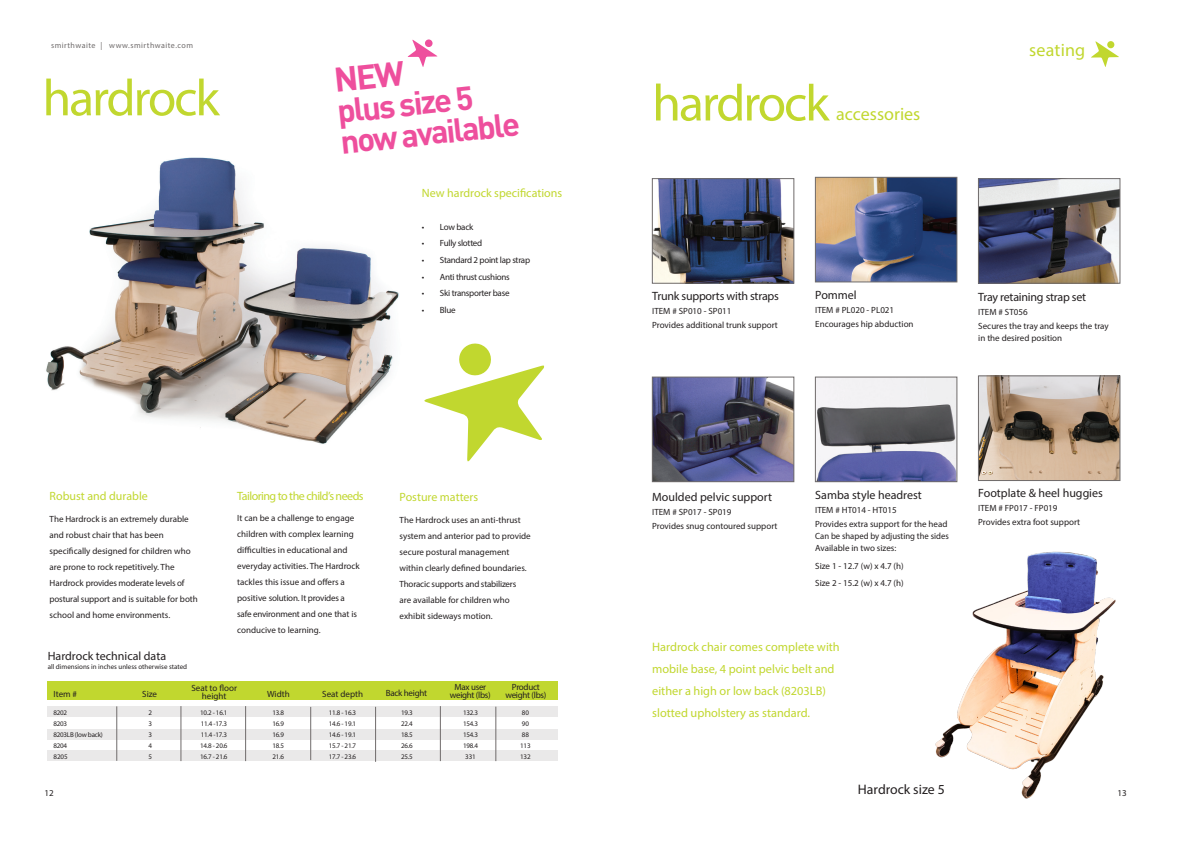
<style>
.page{position:relative;width:1191px;height:842px;background:#fff}
.page>*{position:absolute;margin:0;border:0;box-sizing:border-box;transform-origin:0 0}
.t1{font:51.8px "Myriad Pro";letter-spacing:-.04em;color:#c1d72f}
.t2{font:700 32.8px "DINSTT";color:#ee4f9d}
.t3{font:18px "Myriad Pro";color:#c1d72f}
.t4{font:13.8px "Myriad Pro";color:#231f20}
.text{font:12.3px/21.9px "Myriad Pro";color:#c1d72f}
.Subhead{font:12px "Myriad Pro";color:#231f20}
.Subhead-2{font:12px "Myriad Pro";letter-spacing:-.02em;color:#231f20}
.Subhead-3{font:12px "Myriad Pro";letter-spacing:-.005em;color:#c1d72f}
.Subhead-4{font:12px "Myriad Pro";letter-spacing:-.045em;color:#c1d72f}
.text-2{font:12px "Myriad Pro";color:#c1d72f}
.Subhead-5{font:9px/16px "Myriad Pro";color:#231f20}
.text-3{font:9px/16px "Myriad Pro";color:#231f20}
.text-4{font:9px "Myriad Pro";letter-spacing:-.03em;color:#231f20}
.Subhead-6{font:9px/12px "Myriad Pro";color:#231f20;scale:.96 1}
.t5{font:8px "Myriad Pro";letter-spacing:.06em;color:#6f6b6b}
.t6{font:7px "Myriad Pro";letter-spacing:-.03em;color:#231f20}
.t7{font:7px "Myriad Pro";color:#231f20}
.s1{font-size:52px}
</style>
<div class="page">
<img style="left:935px;top:551px;width:181px;height:248px">
<div style="left:47px;top:750px;width:510px;height:11px;background:#eae9e9"></div>
<img style="left:46px;top:157px;width:353px;height:287px">
<div style="left:48px;top:681px;width:510px;height:19px;background:#c1d72f"></div>
<div style="left:48px;top:707px;width:510px;height:10px;background:#eae9e9"></div>
<div style="left:48px;top:729px;width:510px;height:10px;background:#eae9e9"></div>
<hr style="left:117px;top:706px;width:1px;height:55px;background:#6f6b6b">
<hr style="left:181px;top:706px;width:1px;height:55px;background:#6f6b6b">
<hr style="left:245px;top:706px;width:1px;height:55px;background:#6f6b6b">
<hr style="left:310px;top:707px;width:1px;height:53px;background:#6f6b6b">
<hr style="left:375px;top:707px;width:1px;height:55px;background:#6f6b6b">
<hr style="left:440px;top:706px;width:1px;height:55px;background:#6f6b6b">
<img style="left:980px;top:180px;width:138px;height:101px">
<div style="left:978px;top:178px;width:142px;height:105px;border:1px solid #6f6b6b"></div>
<img style="left:654px;top:180px;width:138px;height:101px">
<div style="left:652px;top:178px;width:142px;height:105px;border:1px solid #6f6b6b"></div>
<img style="left:654px;top:379px;width:138px;height:101px">
<div style="left:652px;top:377px;width:142px;height:105px;border:1px solid #6f6b6b"></div>
<img style="left:980px;top:378px;width:138px;height:101px">
<div style="left:978px;top:376px;width:142px;height:105px;border:1px solid #6f6b6b"></div>
<img style="left:817px;top:179px;width:138px;height:101px">
<div style="left:815px;top:177px;width:142px;height:105px;border:1px solid #6f6b6b"></div>
<svg style="left:1091px;top:41px;width:28px;height:26px"></svg>
<div style="left:1107px;top:41px;width:7px;height:7px;background:#c1d72f;border-radius:50%"></div>
<hr style="left:495px;top:707px;width:1px;height:54px;background:#6f6b6b">
<svg style="left:424px;top:343px;width:120px;height:119px"></svg>
<img style="left:817px;top:379px;width:138px;height:101px">
<div style="left:815px;top:377px;width:142px;height:105px;border:1px solid #6f6b6b"></div>
<svg style="left:407px;top:40px;width:31px;height:27px"></svg>
<p class="t5" style="left:51px;top:40px;width:143px">smirthwaite | www.smirthwaite.com</p>
<p class="t1" style="left:43px;top:66px;width:179px">hardrock</p>
<p class="t2" style="left:335px;top:90px;width:138px;rotate:-6deg">plus size 5</p>
<p class="t2" style="left:338px;top:121px;width:182px;rotate:-6deg">now available</p>
<p class="text-2" style="left:422px;top:185px;width:142px">New hardrock specifications</p>
<p class="text-3" style="left:422px;top:218px;width:53px">• Low back</p>
<p class="text-4" style="left:422px;top:238px;width:62px">• Fully slotted</p>
<p class="text-4" style="left:422px;top:254px;width:110px">• Standard 2 point lap strap</p>
<p class="text-4" style="left:422px;top:271px;width:89px">• Anti thrust cushions</p>
<p class="text-4" style="left:422px;top:288px;width:89px">• Ski transporter base</p>
<p class="text-3" style="left:422px;top:302px;width:35px">• Blue</p>
<p class="Subhead-3" style="left:50px;top:489px;width:100px">Robust and durable</p>
<p class="text-3" style="left:50px;top:511px;width:150px">The Hardrock is an extremely durable and robust chair that has been specifically designed for children who are prone to rock repetitively. The Hardrock provides moderate levels of postural support and is suitable for both school and home environments.</p>
<p class="Subhead-4" style="left:237px;top:488px;width:128px">Tailoring to the child’s needs</p>
<p class="text-3" style="left:237px;top:510px;width:124px">It can be a challenge to engage children with complex learning difficulties in educational and everyday activities. The Hardrock tackles this issue and offers a positive solution. It provides a safe environment and one that is conducive to learning.</p>
<p class="Subhead-3" style="left:399px;top:490px;width:80px">Posture matters</p>
<p class="Subhead-5" style="left:399px;top:512px;width:133px">The Hardrock uses an anti-thrust system and anterior pad to provide secure postural management within clearly defined boundaries.<br>Thoracic supports and stabilizers<br>are available for children who exhibit sideways motion.</p>
<p class="Subhead" style="left:48px;top:649px;width:120px">Hardrock technical data</p>
<p class="t7" style="left:48px;top:662px;width:141px">all dimensions in inches unless otherwise stated</p>
<p class="text-3" style="left:53px;top:685px;width:25px">Item #</p>
<p class="text-3" style="left:142px;top:685px;width:16px">Size</p>
<p class="text-3" style="left:191px;top:684px;width:47px;line-height:8px;text-align:center">Seat to floor height</p>
<p class="text-3" style="left:267px;top:685px;width:24px">Width</p>
<p class="text-3" style="left:322px;top:685px;width:42px">Seat depth</p>
<p class="t6" style="left:53px;top:708px;width:15px">8202</p>
<p class="t6" style="left:53px;top:719px;width:15px">8203</p>
<p class="t6" style="left:53px;top:730px;width:51px">8203LB (low back)</p>
<p class="t6" style="left:53px;top:741px;width:15px">8204</p>
<p class="t6" style="left:53px;top:752px;width:16px">8205</p>
<p class="t6" style="left:149px;top:708px;width:5px">2</p>
<p class="t6" style="left:149px;top:719px;width:5px">3</p>
<p class="t6" style="left:149px;top:730px;width:5px">3</p>
<p class="t6" style="left:149px;top:741px;width:5px">4</p>
<p class="t6" style="left:149px;top:752px;width:5px">5</p>
<p class="t6" style="left:200px;top:708px;width:29px">10.2 - 16.1</p>
<p class="t6" style="left:201px;top:719px;width:28px">11.4 -17.3</p>
<p class="t6" style="left:201px;top:730px;width:28px">11.4 -17.3</p>
<p class="t6" style="left:200px;top:741px;width:29px">14.8 - 20.6</p>
<p class="t6" style="left:200px;top:752px;width:29px">16.7 - 21.6</p>
<p class="t6" style="left:272px;top:708px;width:13px">13.8</p>
<p class="t6" style="left:272px;top:719px;width:13px">16.9</p>
<p class="t6" style="left:272px;top:730px;width:13px">16.9</p>
<p class="t6" style="left:272px;top:741px;width:13px">18.5</p>
<p class="t6" style="left:272px;top:752px;width:13px">21.6</p>
<p class="t6" style="left:329px;top:708px;width:29px">11.8 - 16.3</p>
<p class="t6" style="left:329px;top:719px;width:29px">14.6 - 19.1</p>
<p class="t6" style="left:329px;top:730px;width:29px">14.6 - 19.1</p>
<p class="t6" style="left:329px;top:741px;width:29px">15.7 - 21.7</p>
<p class="t6" style="left:329px;top:752px;width:29px">17.7 - 23.6</p>
<p class="text-3" style="left:454px;top:678px;width:33px">Max user</p>
<p class="text-4" style="left:386px;top:688px;width:43px">Back height</p>
<p class="text-4" style="left:450px;top:689px;width:42px">weight (lbs)</p>
<p class="t6" style="left:401px;top:708px;width:13px">19.3</p>
<p class="t6" style="left:401px;top:719px;width:13px">22.4</p>
<p class="t6" style="left:401px;top:730px;width:13px">18.5</p>
<p class="t6" style="left:401px;top:741px;width:13px">26.6</p>
<p class="t6" style="left:401px;top:752px;width:13px">25.5</p>
<p class="t6" style="left:463px;top:708px;width:16px">132.3</p>
<p class="t6" style="left:463px;top:719px;width:16px">154.3</p>
<p class="t6" style="left:463px;top:730px;width:16px">154.3</p>
<p class="t6" style="left:463px;top:741px;width:16px">198.4</p>
<p class="t6" style="left:465px;top:752px;width:12px">331</p>
<p class="text-4" style="left:512px;top:681px;width:29px">Product</p>
<p class="text-4" style="left:505px;top:689px;width:42px">weight (lbs)</p>
<p class="t6" style="left:522px;top:708px;width:8px">80</p>
<p class="t6" style="left:522px;top:719px;width:8px">90</p>
<p class="t6" style="left:522px;top:730px;width:8px">88</p>
<p class="t6" style="left:520px;top:741px;width:12px">113</p>
<p class="t6" style="left:520px;top:752px;width:12px">132</p>
<p class="t1" style="left:652px;top:71px;width:179px"><span class="s1">h</span>ardrock</p>
<p class="t3" style="left:836px;top:103px;width:86px">accessories</p>
<p class="t3" style="left:1029px;top:39px;width:58px">seating</p>
<p class="Subhead-2" style="left:652px;top:289px;width:128px">Trunk supports with straps</p>
<p class="Subhead-5" style="left:652px;top:304px;width:127px;line-height:14px">ITEM # SP010 - SP011<br>Provides additional trunk support</p>
<p class="Subhead" style="left:815px;top:288px;width:43px">Pommel</p>
<p class="Subhead-5" style="left:815px;top:303px;width:100px;line-height:14px">ITEM # PL020 - PL021<br>Encourages hip abduction</p>
<p class="Subhead-2" style="left:978px;top:290px;width:109px">Tray retaining strap set</p>
<p class="Subhead-5" style="left:978px;top:305px;width:132px;line-height:14px">ITEM # ST056<br>Secures the tray and keeps the tray</p>
<p class="Subhead-5" style="left:978px;top:330px;width:85px">in the desired position</p>
<p class="Subhead" style="left:652px;top:489px;width:121px">Moulded pelvic support</p>
<p class="Subhead-5" style="left:652px;top:504px;width:127px;line-height:14px">ITEM # SP017 - SP019<br>Provides snug contoured support</p>
<p class="Subhead" style="left:815px;top:488px;width:108px">Samba style headrest</p>
<p class="Subhead-5" style="left:815px;top:503px;width:134px;line-height:14px">ITEM # HT014 - HT015<br>Provides extra support for the head</p>
<p class="Subhead-6" style="left:815px;top:530px;width:141px">Can be shaped by adjusting the sides<br>Available in two sizes:</p>
<p class="Subhead-5" style="left:815px;top:557px;width:90px">Size 1 - 12.7 (w) x 4.7 (h)</p>
<p class="Subhead-5" style="left:815px;top:575px;width:90px">Size 2 - 15.2 (w) x 4.7 (h)</p>
<p class="text" style="left:652px;top:636px;width:189px">Hardrock chair comes complete with mobile base, 4 point pelvic belt and either a high or low back (8203LB) slotted upholstery as standard.</p>
<p class="Subhead" style="left:978px;top:486px;width:126px">Footplate &amp; heel huggies</p>
<p class="Subhead-5" style="left:978px;top:501px;width:103px;line-height:14px">ITEM # FP017 - FP019<br>Provides extra foot support</p>
<p class="t4" style="left:858px;top:781px;width:88px">Hardrock size 5</p>
<p class="text-3" style="left:44px;top:785px;width:11px">12</p>
<p class="text-3" style="left:1117px;top:785px;width:11px">13</p>
</div>
